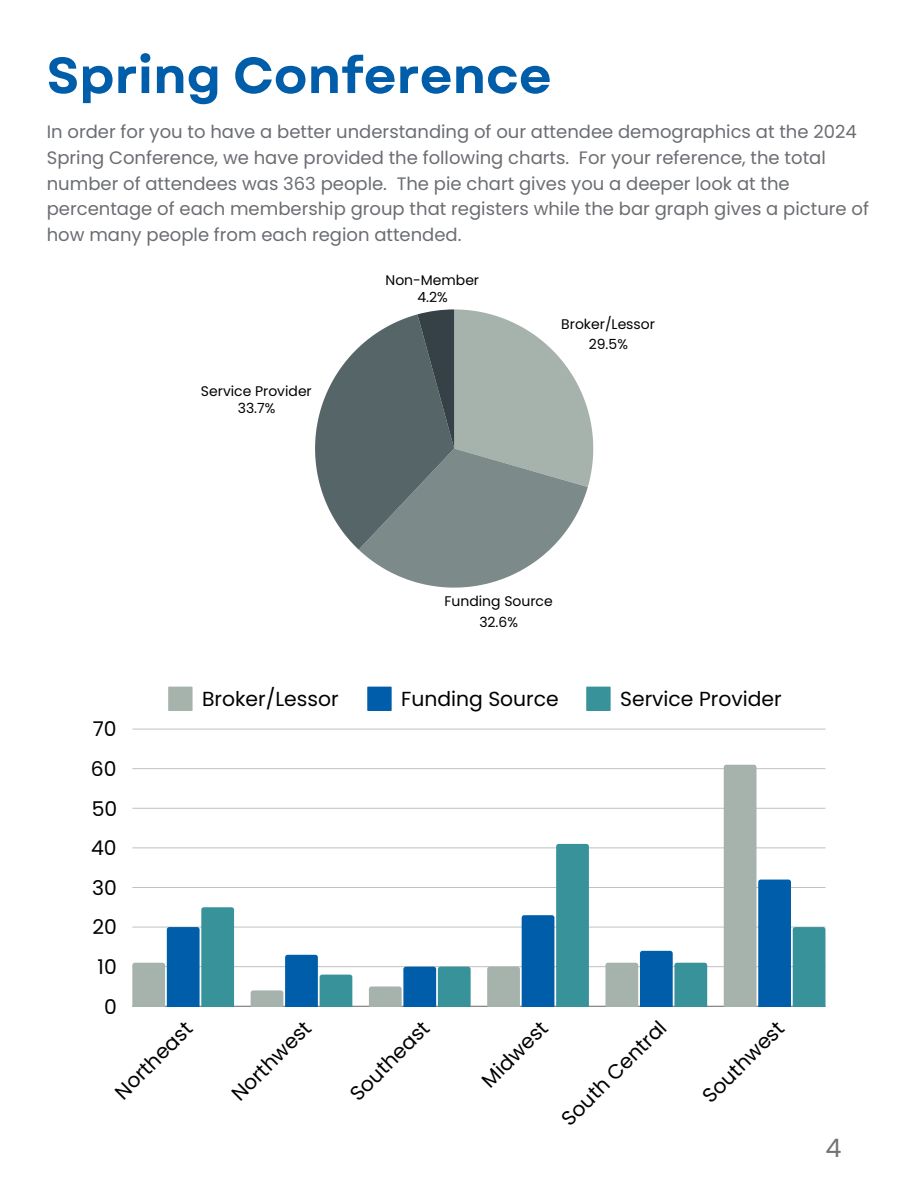
<style>
.page{position:relative;width:918px;height:1188px;background:#fff}
.page>*{position:absolute;margin:0;border:0;box-sizing:border-box;transform-origin:0 0}
.t1{font:700 50.55px "Garet";color:#005da9}
.t2{font:25.5px "Poppins";color:#717272}
.t3{font:20.25px "Poppins";color:#000}
.t4{font:18px/25.8px "Poppins";color:#6a6d72}
.t5{font:13.95px/17px "Poppins";color:#000;text-align:center}
</style>
<div class="page">
<svg style="left:168px;top:687px;width:25px;height:24px"></svg>
<svg style="left:367px;top:687px;width:25px;height:24px"></svg>
<svg style="left:586px;top:687px;width:25px;height:24px"></svg>
<hr style="left:132px;top:1006px;width:693px;height:1px;background:#000;opacity:.6">
<hr style="left:132px;top:966px;width:693px;height:1px;background:#000;opacity:.25">
<hr style="left:132px;top:927px;width:693px;height:1px;background:#dbdbdb">
<hr style="left:132px;top:887px;width:693px;height:1px;background:#c1c1c1">
<hr style="left:132px;top:847px;width:693px;height:1px;background:#d7d7d7">
<hr style="left:132px;top:808px;width:693px;height:1px;background:#cecece">
<hr style="left:132px;top:768px;width:693px;height:1px;background:#cbcbcb">
<hr style="left:132px;top:729px;width:693px;height:1px;background:#dadada">
<svg style="left:132px;top:907px;width:102px;height:99px"></svg>
<svg style="left:251px;top:955px;width:101px;height:51px"></svg>
<svg style="left:369px;top:967px;width:102px;height:39px"></svg>
<svg style="left:487px;top:844px;width:102px;height:162px"></svg>
<svg style="left:605px;top:951px;width:102px;height:55px"></svg>
<svg style="left:724px;top:765px;width:101px;height:241px"></svg>
<svg style="left:315px;top:309px;width:278px;height:279px"></svg>
<h1 class="t1" style="left:47px;top:39px;width:506px">Spring Conference</h1>
<p class="t4" style="left:47px;top:119px;width:824px">In order for you to have a better understanding of our attendee demographics at the 2024<br>Spring Conference, we have provided the following charts. For your reference, the total number of attendees was 363 people. The pie chart gives you a deeper look at the percentage of each membership group that registers while the bar graph gives a picture of how many people from each region attended.</p>
<p class="t5" style="left:201px;top:383px;width:112px">Service Provider<br>33.7%</p>
<p class="t5" style="left:386px;top:271px;width:95px">Non-Member<br>4.2%</p>
<p class="t5" style="left:561px;top:315px;width:95px;line-height:19.2px">Broker/Lessor<br>29.5%</p>
<p class="t5" style="left:445px;top:591px;width:110px;line-height:20.5px">Funding Source<br>32.6%</p>
<p class="t3" style="left:93px;top:715px;width:25px">70</p>
<p class="t3" style="left:91px;top:755px;width:27px">60</p>
<p class="t3" style="left:92px;top:794px;width:27px">50</p>
<p class="t3" style="left:91px;top:834px;width:27px">40</p>
<p class="t3" style="left:92px;top:874px;width:26px">30</p>
<p class="t3" style="left:92px;top:913px;width:26px">20</p>
<p class="t3" style="left:98px;top:953px;width:21px">10</p>
<p class="t3" style="left:104px;top:992px;width:14px">0</p>
<p class="t3" style="left:202px;top:684px;width:138px">Broker/Lessor</p>
<p class="t3" style="left:401px;top:684px;width:159px">Funding Source</p>
<p class="t3" style="left:620px;top:684px;width:163px">Service Provider</p>
<p class="t3" style="left:108px;top:1086px;width:101px;rotate:-45deg">Northeast</p>
<p class="t3" style="left:225px;top:1087px;width:104px;rotate:-45deg">Northwest</p>
<p class="t3" style="left:343px;top:1087px;width:104px;rotate:-45deg">Southeast</p>
<p class="t3" style="left:475px;top:1074px;width:85px;rotate:-45deg">Midwest</p>
<p class="t3" style="left:555px;top:1112px;width:140px;rotate:-45deg">South Central</p>
<p class="t3" style="left:696px;top:1089px;width:107px;rotate:-45deg">Southwest</p>
<p class="t2" style="left:826px;top:1130px;width:18px">4</p>
</div>
